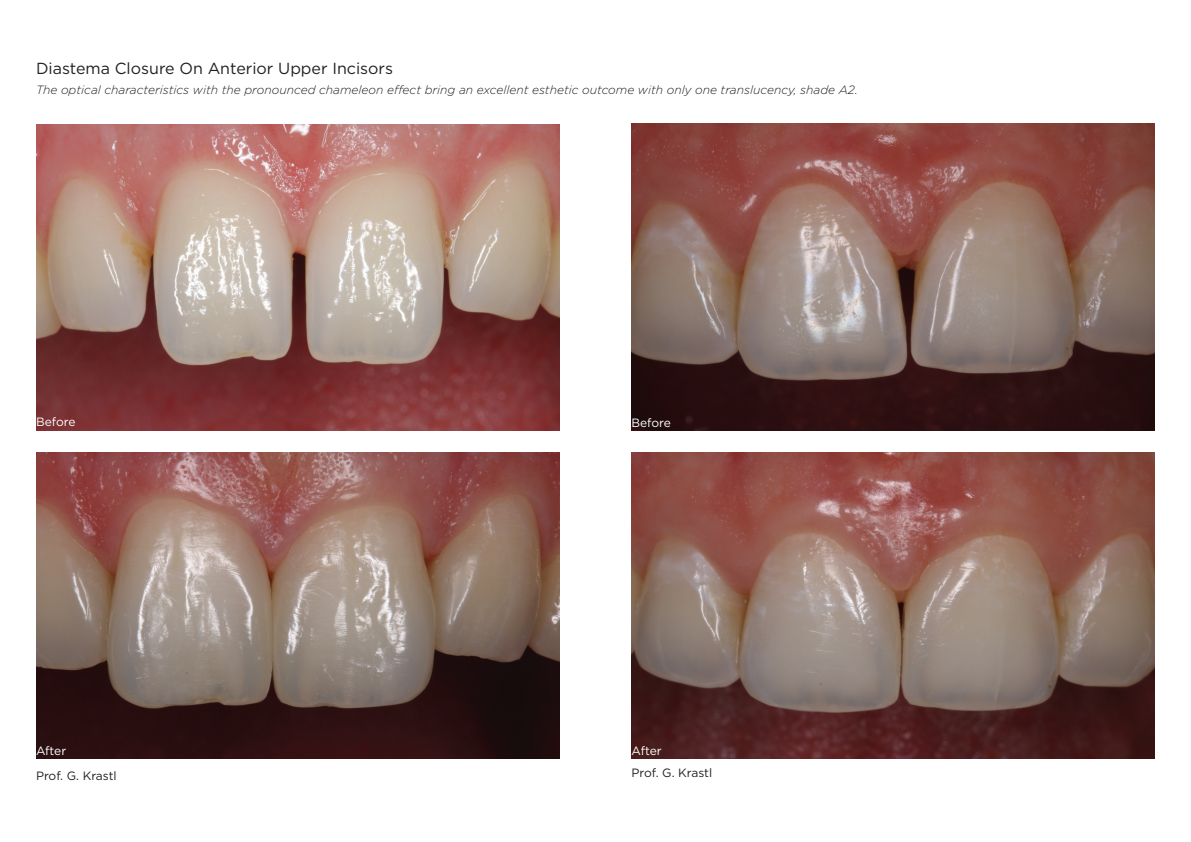
<style>
.page{position:relative;width:1191px;height:842px;background:#fff}
.page>*{position:absolute;margin:0;border:0;box-sizing:border-box;transform-origin:0 0}
.t1{font:16px "Gotham";color:#231f20}
.t2{font:italic 300 12px "Gotham";color:#231f20}
.t3{font:12px "Gotham";color:#231f20}
.t4{font:12px "Gotham";color:#fff}
</style>
<div class="page">
<img style="left:631px;top:124px;width:524px;height:306px">
<img style="left:631px;top:453px;width:524px;height:306px">
<img style="left:36px;top:124px;width:523px;height:306px">
<img style="left:36px;top:453px;width:523px;height:306px">
<h1 class="t1" style="left:36px;top:58px;width:358px">Diastema Closure On Anterior Upper Incisors</h1>
<p class="t2" style="left:36px;top:82px;width:823px">The optical characteristics with the pronounced chameleon effect bring an excellent esthetic outcome with only one translucency, shade A2.</p>
<p class="t4" style="left:36px;top:414px;width:41px">Before</p>
<p class="t4" style="left:36px;top:743px;width:32px">After</p>
<p class="t3" style="left:36px;top:768px;width:82px">Prof. G. Krastl</p>
<p class="t4" style="left:631px;top:415px;width:41px">Before</p>
<p class="t4" style="left:631px;top:743px;width:32px">After</p>
<p class="t3" style="left:631px;top:765px;width:82px">Prof. G. Krastl</p>
</div>
